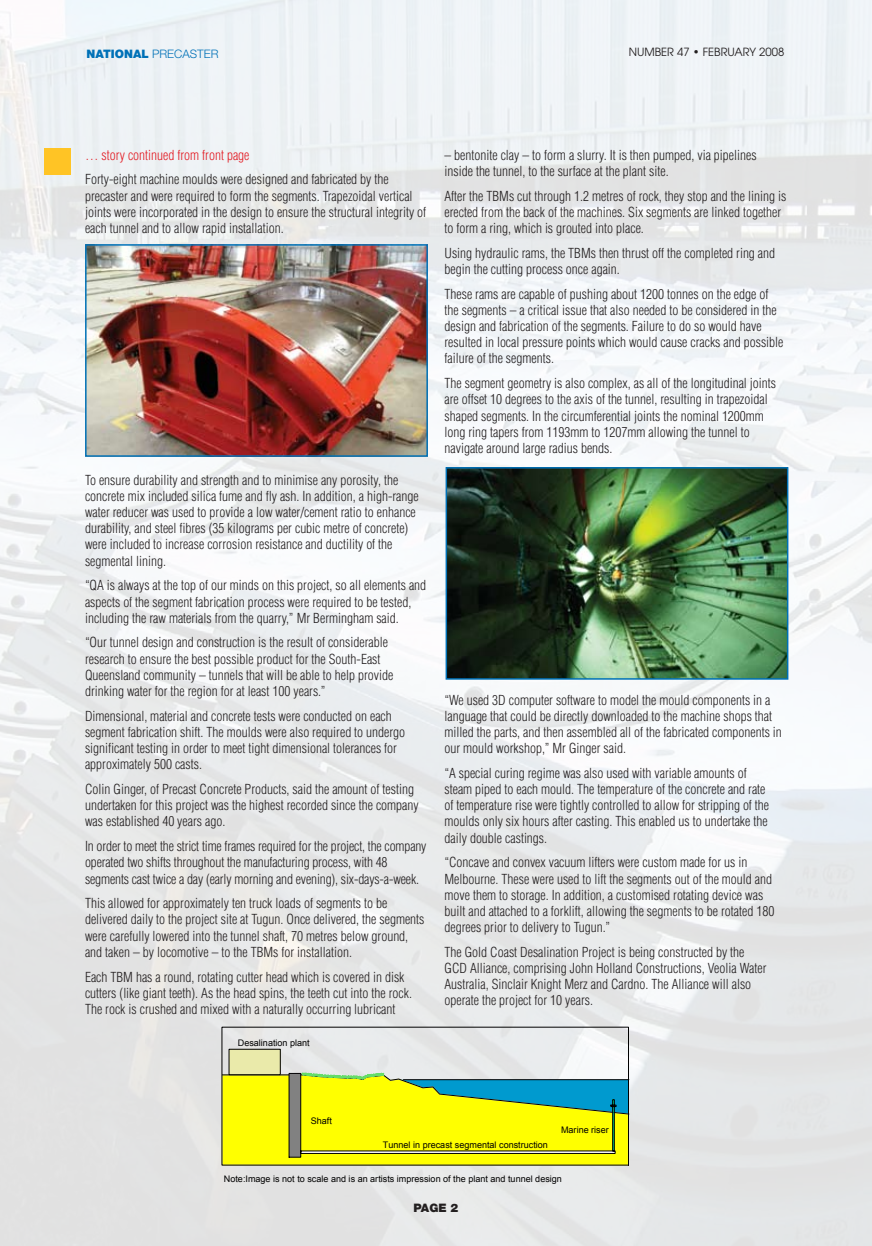
<style>
.page{position:relative;width:872px;height:1246px;background:#fff}
.page>*{position:absolute;margin:0;border:0;box-sizing:border-box;transform-origin:0 0}
.t1{font:300 condensed 13.5px/16.2px "Helvetica";color:#231f20}
.t2{font:300 condensed 13.5px "Helvetica";color:#e31b23}
.t3{font:300 11.7px "Helvetica Neue";color:#0071b7}
.t4{font:900 11.7px "Helvetica Neue";color:#231f20}
.t5{font:11.25px "Avant Garde";color:#231f20}
.t6{font:9px "Arial";color:#000}
.s1{font-weight:900}
</style>
<div class="page">
<div style="left:44px;top:148px;width:27px;height:27px;background:#ffc425"></div>
<img style="left:448px;top:470px;width:337px;height:207px">
<div style="left:445px;top:467px;width:343px;height:213px;border:2px solid #0071b7"></div>
<img style="left:88px;top:247px;width:337px;height:207px">
<div style="left:85px;top:244px;width:343px;height:213px;border:2px solid #0071b7"></div>
<svg style="left:221px;top:1026px;width:408px;height:22px"></svg>
<svg style="left:221px;top:1048px;width:408px;height:118px"></svg>
<p class="t3" style="left:87px;top:46px;width:133px"><span class="s1">NATIONAL</span> PRECASTER</p>
<p class="t5" style="left:629px;top:45px;width:157px">NUMBER 47 • FEBRUARY 2008</p>
<p class="t2" style="left:85px;top:146px;width:166px">… story continued from front page</p>
<p class="t1" style="left:85px;top:171px;width:343px">Forty-eight machine moulds were designed and fabricated by the precaster and were required to form the segments. Trapezoidal vertical joints were incorporated in the design to ensure the structural integrity of each tunnel and to allow rapid installation.</p>
<p class="t1" style="left:85px;top:471px;width:335px">To ensure durability and strength and to minimise any porosity, the concrete mix included silica fume and fly ash. In addition, a high-range water reducer was used to provide a low water/cement ratio to enhance durability, and steel fibres (35 kilograms per cubic metre of concrete) were included to increase corrosion resistance and ductility of the segmental lining.</p>
<p class="t1" style="left:85px;top:577px;width:343px">“QA is always at the top of our minds on this project, so all elements and aspects of the segment fabrication process were required to be tested, including the raw materials from the quarry,” Mr Bermingham said.</p>
<p class="t1" style="left:85px;top:634px;width:310px">“Our tunnel design and construction is the result of considerable research to ensure the best possible product for the South-East Queensland community – tunnels that will be able to help provide drinking water for the region for at least 100 years.”</p>
<p class="t1" style="left:85px;top:708px;width:322px">Dimensional, material and concrete tests were conducted on each segment fabrication shift. The moulds were also required to undergo significant testing in order to meet tight dimensional tolerances for approximately 500 casts.</p>
<p class="t1" style="left:85px;top:781px;width:335px">Colin Ginger, of Precast Concrete Products, said the amount of testing undertaken for this project was the highest recorded since the company was established 40 years ago.</p>
<p class="t1" style="left:85px;top:838px;width:343px">In order to meet the strict time frames required for the project, the company operated two shifts throughout the manufacturing process, with 48 segments cast twice a day (early morning and evening), six-days-a-week.</p>
<p class="t1" style="left:85px;top:895px;width:341px">This allowed for approximately ten truck loads of segments to be delivered daily to the project site at Tugun. Once delivered, the segments were carefully lowered into the tunnel shaft, 70 metres below ground, and taken – by locomotive – to the TBMs for installation.</p>
<p class="t1" style="left:85px;top:968px;width:328px">Each TBM has a round, rotating cutter head which is covered in disk cutters (like giant teeth). As the head spins, the teeth cut into the rock.<br>The rock is crushed and mixed with a naturally occurring lubricant</p>
<p class="t6" style="left:238px;top:1037px;width:73px">Desalination plant</p>
<p class="t1" style="left:444px;top:147px;width:314px">– bentonite clay – to form a slurry. It is then pumped, via pipelines inside the tunnel, to the surface at the plant site.</p>
<p class="t1" style="left:444px;top:188px;width:343px">After the TBMs cut through 1.2 metres of rock, they stop and the lining is erected from the back of the machines. Six segments are linked together to form a ring, which is grouted into place.</p>
<p class="t1" style="left:444px;top:245px;width:332px">Using hydraulic rams, the TBMs then thrust off the completed ring and begin the cutting process once again.</p>
<p class="t1" style="left:444px;top:286px;width:340px">These rams are capable of pushing about 1200 tonnes on the edge of the segments – a critical issue that also needed to be considered in the design and fabrication of the segments. Failure to do so would have resulted in local pressure points which would cause cracks and possible failure of the segments.</p>
<p class="t1" style="left:444px;top:375px;width:333px">The segment geometry is also complex, as all of the longitudinal joints are offset 10 degrees to the axis of the tunnel, resulting in trapezoidal shaped segments. In the circumferential joints the nominal 1200mm long ring tapers from 1193mm to 1207mm allowing the tunnel to navigate around large radius bends.</p>
<p class="t1" style="left:444px;top:691px;width:339px">“We used 3D computer software to model the mould components in a language that could be directly downloaded to the machine shops that milled the parts, and then assembled all of the fabricated components in our mould workshop,” Mr Ginger said.</p>
<p class="t1" style="left:444px;top:765px;width:326px">“A special curing regime was also used with variable amounts of steam piped to each mould. The temperature of the concrete and rate of temperature rise were tightly controlled to allow for stripping of the moulds only six hours after casting. This enabled us to undertake the daily double castings.</p>
<p class="t1" style="left:444px;top:854px;width:331px">“Concave and convex vacuum lifters were custom made for us in Melbourne. These were used to lift the segments out of the mould and move them to storage. In addition, a customised rotating device was built and attached to a forklift, allowing the segments to be rotated 180 degrees prior to delivery to Tugun.”</p>
<p class="t1" style="left:444px;top:944px;width:323px">The Gold Coast Desalination Project is being constructed by the GCD Alliance, comprising John Holland Constructions, Veolia Water Australia, Sinclair Knight Merz and Cardno. The Alliance will also operate the project for 10 years.</p>
<p class="t6" style="left:311px;top:1116px;width:23px">Shaft</p>
<p class="t6" style="left:561px;top:1124px;width:49px">Marine riser</p>
<p class="t6" style="left:383px;top:1140px;width:166px">Tunnel in precast segmental construction</p>
<p class="t6" style="left:224px;top:1174px;width:339px">Note:Image is not to scale and is an artists impression of the plant and tunnel design</p>
<p class="t4" style="left:413px;top:1201px;width:46px">PAGE 2</p>
</div>
